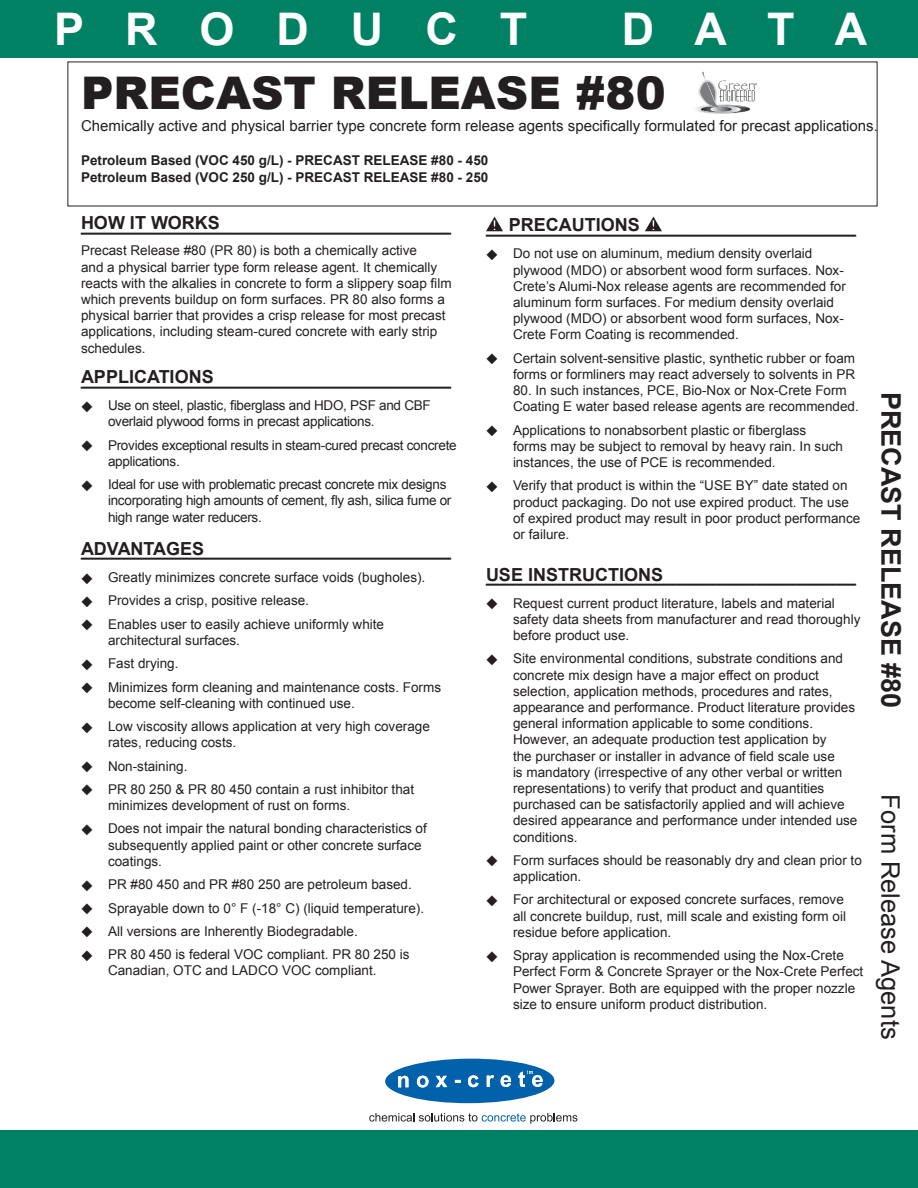
<style>
.page{position:relative;width:918px;height:1188px;background:#fff}
.page>*{position:absolute;margin:0;border:0;box-sizing:border-box;transform-origin:0 0}
.Product_Name{font:900 45px "Arial";color:#231f20}
.t1{font:700 45px "Arial";color:#fff}
.t2{font:700 27px "Arial";color:#231f20}
.t3{font:25.5px "Arial";color:#231f20}
.Section_Underline{font:700 18px "Arial";color:#231f20}
.Section_Header{font:700 18px "Arial";color:#231f20}
.Product_Description{font:15px "Arial";color:#231f20}
.Body_no_Bullet{font:13.5px/16.2px "Arial";color:#231f20}
.Body_no_Bullet-2{font:13.5px/16.2px "Arial";letter-spacing:-.02em;color:#231f20}
.Product_Description-2{font:700 13.5px "Arial";color:#231f20}
.t4{font:2.55px "Arial";color:#231f20}
</style>
<div class="page">
<svg style="left:486px;top:217px;width:17px;height:14px"></svg>
<svg style="left:645px;top:217px;width:17px;height:14px"></svg>
<div style="left:0;top:1131px;width:918px;height:57px;background:#008163"></div>
<div style="left:0;top:0;width:918px;height:57px;background:#008163"></div>
<svg style="left:369px;top:1113px;width:208px;height:11px"></svg>
<svg style="left:385px;top:1059px;width:170px;height:44px"></svg>
<svg style="left:696px;top:72px;width:59px;height:42px"></svg>
<img style="left:710px;top:106px;width:25px;height:6px">
<p class="t1" style="left:54px;top:-1px;width:475px">P R O D U C T</p>
<p class="t1" style="left:622px;top:-1px;width:247px">D A T A</p>
<p class="Product_Name" style="left:81px;top:60px;width:586px">PRECAST RELEASE #80</p>
<p class="t4" style="left:755px;top:83px;width:3px">®</p>
<p class="Product_Description" style="left:81px;top:116px;width:798px">Chemically active and physical barrier type concrete form release agents specifically formulated for precast applications.</p>
<p class="Product_Description-2" style="left:81px;top:152px;width:409px">Petroleum Based (VOC 450 g/L) - PRECAST RELEASE #80 - 450</p>
<p class="Product_Description-2" style="left:81px;top:168px;width:409px">Petroleum Based (VOC 250 g/L) - PRECAST RELEASE #80 - 250</p>
<p class="Section_Header" style="left:81px;top:211px;width:140px">HOW IT WORKS</p>
<p class="Section_Underline" style="left:81px;top:212px;width:372px">_____________________________________</p>
<p class="Body_no_Bullet" style="left:81px;top:243px;width:372px">Precast Release #80 (PR 80) is both a chemically active<br>and a physical barrier type form release agent. It chemically reacts with the alkalies in concrete to form a slippery soap film which prevents buildup on form surfaces. PR 80 also forms a physical barrier that provides a crisp release for most precast applications, including steam-cured concrete with early strip schedules.</p>
<p class="Section_Header" style="left:81px;top:365px;width:134px">APPLICATIONS</p>
<p class="Section_Underline" style="left:81px;top:366px;width:372px">_____________________________________</p>
<p class="Body_no_Bullet-2" style="left:108px;top:397px;width:324px;text-indent:-27px">◆ Use on steel, plastic, fiberglass and HDO, PSF and CBF overlaid plywood forms in precast applications.</p>
<p class="Body_no_Bullet-2" style="left:108px;top:437px;width:350px;text-indent:-27px">◆ Provides exceptional results in steam-cured precast concrete applications.</p>
<p class="Body_no_Bullet-2" style="left:108px;top:477px;width:345px;text-indent:-27px">◆ Ideal for use with problematic precast concrete mix designs incorporating high amounts of cement, fly ash, silica fume or high range water reducers.</p>
<p class="Section_Header" style="left:81px;top:537px;width:125px">ADVANTAGES</p>
<p class="Section_Underline" style="left:81px;top:538px;width:372px">_____________________________________</p>
<p class="Body_no_Bullet" style="left:81px;top:569px;width:346px">◆ Greatly minimizes concrete surface voids (bugholes).</p>
<p class="Body_no_Bullet" style="left:81px;top:593px;width:230px">◆ Provides a crisp, positive release.</p>
<p class="Body_no_Bullet" style="left:108px;top:616px;width:278px;text-indent:-27px">◆ Enables user to easily achieve uniformly white architectural surfaces.</p>
<p class="Body_no_Bullet" style="left:81px;top:656px;width:99px">◆ Fast drying.</p>
<p class="Body_no_Bullet" style="left:108px;top:679px;width:335px;text-indent:-27px">◆ Minimizes form cleaning and maintenance costs. Forms become self-cleaning with continued use.</p>
<p class="Body_no_Bullet" style="left:108px;top:718px;width:323px;text-indent:-27px">◆ Low viscosity allows application at very high coverage rates, reducing costs.</p>
<p class="Body_no_Bullet" style="left:81px;top:758px;width:108px">◆ Non-staining.</p>
<p class="Body_no_Bullet" style="left:108px;top:781px;width:308px;text-indent:-27px">◆ PR 80 250 &amp; PR 80 450 contain a rust inhibitor that minimizes development of rust on forms.</p>
<p class="Body_no_Bullet" style="left:108px;top:821px;width:320px;text-indent:-27px">◆ Does not impair the natural bonding characteristics of subsequently applied paint or other concrete surface coatings.</p>
<p class="Body_no_Bullet" style="left:81px;top:876px;width:332px">◆ PR #80 450 and PR #80 250 are petroleum based.</p>
<p class="Body_no_Bullet" style="left:81px;top:900px;width:345px">◆ Sprayable down to 0° F (-18° C) (liquid temperature).</p>
<p class="Body_no_Bullet" style="left:81px;top:923px;width:278px">◆ All versions are Inherently Biodegradable.</p>
<p class="Body_no_Bullet" style="left:81px;top:946px;width:330px;text-align:center">◆ PR 80 450 is federal VOC compliant. PR 80 250 is<br>Canadian, OTC and LADCO VOC compliant.</p>
<p class="Section_Header" style="left:509px;top:213px;width:133px">PRECAUTIONS</p>
<p class="Body_no_Bullet" style="left:513px;top:246px;width:334px;text-indent:-27px">◆ Do not use on aluminum, medium density overlaid plywood (MDO) or absorbent wood form surfaces. Nox-Crete’s Alumi-Nox release agents are recommended for aluminum form surfaces. For medium density overlaid plywood (MDO) or absorbent wood form surfaces, Nox-Crete Form Coating is recommended.</p>
<p class="Body_no_Bullet" style="left:486px;top:350px;width:371px;text-align:right">◆ Certain solvent-sensitive plastic, synthetic rubber or foam forms or formliners may react adversely to solvents in PR</p>
<p class="Body_no_Bullet" style="left:513px;top:382px;width:347px">80. In such instances, PCE, Bio-Nox or Nox-Crete Form<br>Coating E water based release agents are recommended.</p>
<p class="Body_no_Bullet" style="left:513px;top:422px;width:332px;text-indent:-27px">◆ Applications to nonabsorbent plastic or fiberglass forms may be subject to removal by heavy rain. In such instances, the use of PCE is recommended.</p>
<p class="Body_no_Bullet" style="left:513px;top:478px;width:349px;text-indent:-27px">◆ Verify that product is within the “USE BY” date stated on product packaging. Do not use expired product. The use of expired product may result in poor product performance or failure.</p>
<p class="Section_Header" style="left:486px;top:562px;width:179px">USE INSTRUCTIONS</p>
<p class="Section_Underline" style="left:486px;top:564px;width:372px">_____________________________________</p>
<p class="Body_no_Bullet" style="left:513px;top:595px;width:349px;text-indent:-27px">◆ Request current product literature, labels and material safety data sheets from manufacturer and read thoroughly before product use.</p>
<p class="Body_no_Bullet" style="left:513px;top:651px;width:346px;text-indent:-27px">◆ Site environmental conditions, substrate conditions and concrete mix design have a major effect on product selection, application methods, procedures and rates, appearance and performance. Product literature provides general information applicable to some conditions.<br>However, an adequate production test application by<br>the purchaser or installer in advance of field scale use<br>is mandatory (irrespective of any other verbal or written representations) to verify that product and quantities purchased can be satisfactorily applied and will achieve desired appearance and performance under intended use conditions.</p>
<p class="Body_no_Bullet" style="left:513px;top:852px;width:350px;text-indent:-27px">◆ Form surfaces should be reasonably dry and clean prior to application.</p>
<p class="Body_no_Bullet" style="left:513px;top:892px;width:335px;text-indent:-27px">◆ For architectural or exposed concrete surfaces, remove all concrete buildup, rust, mill scale and existing form oil residue before application.</p>
<p class="Body_no_Bullet" style="left:513px;top:948px;width:352px;text-indent:-27px">◆ Spray application is recommended using the Nox-Crete Perfect Form &amp; Concrete Sprayer or the Nox-Crete Perfect Power Sprayer. Both are equipped with the proper nozzle size to ensure uniform product distribution.</p>
<p class="Section_Underline" style="left:486px;top:214px;width:372px">_____________________________________</p>
<p class="t2" style="left:909px;top:392px;width:318px;rotate:90deg">PRECAST RELEASE #80</p>
<p class="t3" style="left:907px;top:794px;width:247px;rotate:90deg">Form Release Agents</p>
</div>
